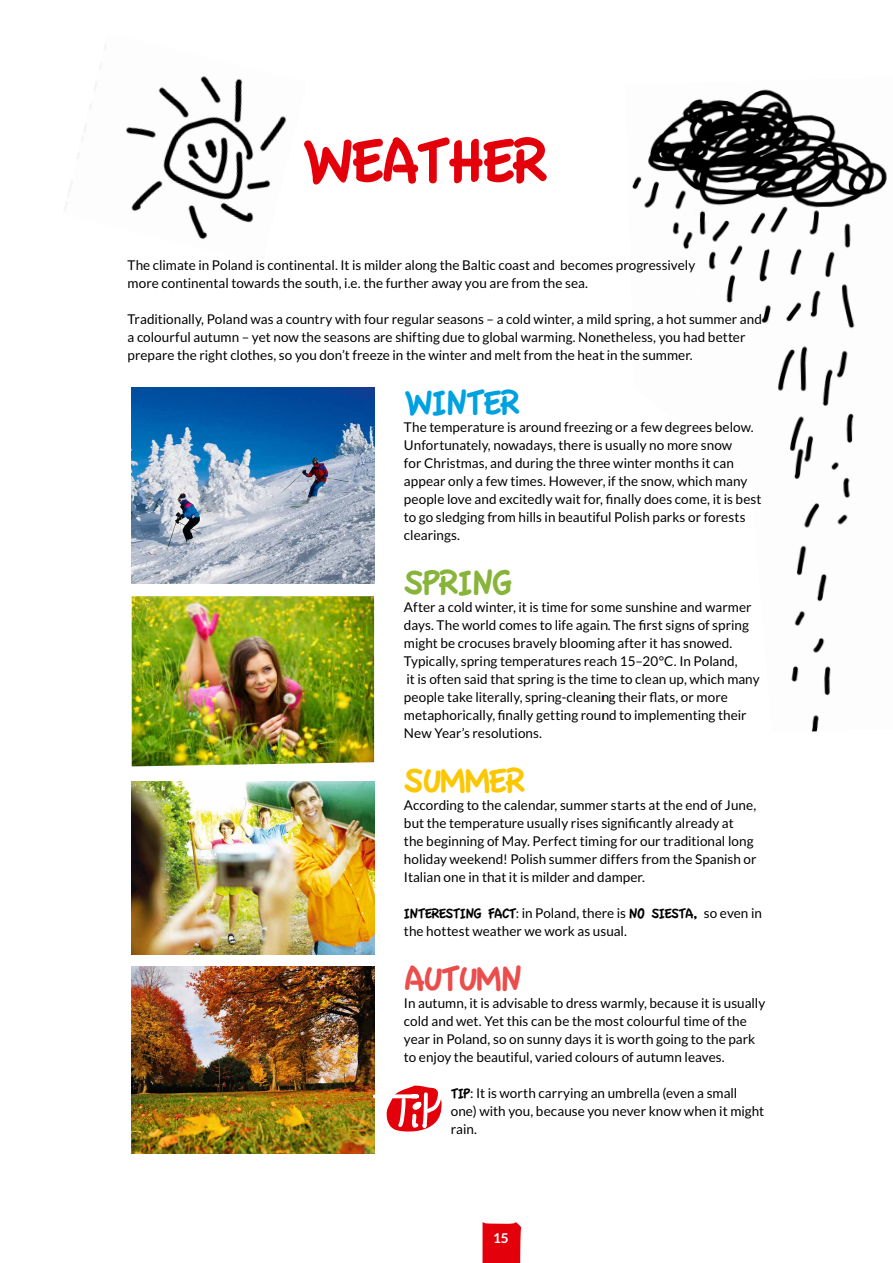
<style>
.page{position:relative;width:893px;height:1263px;background:#fff}
.page>*{position:absolute;margin:0;border:0;box-sizing:border-box;transform-origin:0 0}
.t1{font:67.5px "Apple Casual";letter-spacing:-.05em;color:#e3000b}
.t2{font:37.5px "Apple Casual";letter-spacing:-.05em;color:#00a1e1}
.t3{font:37.5px "Apple Casual";letter-spacing:-.05em;color:#87b439}
.t4{font:37.5px "Apple Casual";letter-spacing:-.05em;color:#fac700}
.t5{font:37.5px "Apple Casual";letter-spacing:-.05em;color:#ea4e4c}
.t6{font:13.5px/18px "Lato";color:#000}
.t7{font:700 13.5px "Lato";color:#fff}
.s1{font-family:"Apple Casual";font-size:15px}
</style>
<div class="page">
<img style="left:632px;top:89px;width:255px;height:643px">
<img style="left:125px;top:76px;width:162px;height:164px">
<img style="left:132px;top:967px;width:242px;height:186px">
<img style="left:132px;top:388px;width:242px;height:196px">
<img style="left:132px;top:596px;width:242px;height:170px">
<img style="left:132px;top:781px;width:242px;height:173px">
<svg style="left:386px;top:1085px;width:56px;height:47px"></svg>
<svg style="left:482px;top:1221px;width:40px;height:42px;background:#e61c25"></svg>
<p class="t1" style="left:301px;top:124px;width:249px">WEATHER</p>
<p class="t6" style="left:128px;top:256px;width:569px">The climate in Poland is continental. It is milder along the Baltic coast and becomes progressively more continental towards the south, i.e. the further away you are from the sea.</p>
<p class="t6" style="left:128px;top:310px;width:636px">Traditionally, Poland was a country with four regular seasons – a cold winter, a mild spring, a hot summer and a colourful autumn – yet now the seasons are shifting due to global warming. Nonetheless, you had better prepare the right clothes, so you don’t freeze in the winter and melt from the heat in the summer.</p>
<p class="t2" style="left:404px;top:382px;width:118px">WINTER</p>
<p class="t6" style="left:404px;top:418px;width:359px">The temperature is around freezing or a few degrees below.<br>Unfortunately, nowadays, there is usually no more snow<br>for Christmas, and during the three winter months it can appear only a few times. However, if the snow, which many people love and excitedly wait for, finally does come, it is best to go sledging from hills in beautiful Polish parks or forests clearings.</p>
<p class="t3" style="left:404px;top:562px;width:110px">SPRING</p>
<p class="t6" style="left:404px;top:598px;width:357px">After a cold winter, it is time for some sunshine and warmer days. The world comes to life again. The first signs of spring might be crocuses bravely blooming after it has snowed.<br>Typically, spring temperatures reach 15–20°C. In Poland,<br>it is often said that spring is the time to clean up, which many people take literally, spring-cleaning their flats, or more metaphorically, finally getting round to implementing their New Year’s resolutions.</p>
<p class="t4" style="left:404px;top:760px;width:123px">SUMMER</p>
<p class="t6" style="left:404px;top:796px;width:354px">According to the calendar, summer starts at the end of June, but the temperature usually rises significantly already at the beginning of May. Perfect timing for our traditional long holiday weekend! Polish summer differs from the Spanish or Italian one in that it is milder and damper.</p>
<p class="t6" style="left:404px;top:904px;width:359px"><span class="s1">INTERESTING FACT</span>: in Poland, there is <span class="s1">NO SIESTA,</span> so even in the hottest weather we work as usual.</p>
<p class="t5" style="left:404px;top:958px;width:120px">AUTUMN</p>
<p class="t6" style="left:404px;top:994px;width:363px">In autumn, it is advisable to dress warmly, because it is usually cold and wet. Yet this can be the most colourful time of the year in Poland, so on sunny days it is worth going to the park to enjoy the beautiful, varied colours of autumn leaves.</p>
<p class="t6" style="left:451px;top:1084px;width:315px"><span class="s1">TIP</span>: It is worth carrying an umbrella (even a small one) with you, because you never know when it might rain.</p>
<p class="t7" style="left:493px;top:1230px;width:17px">15</p>
</div>
